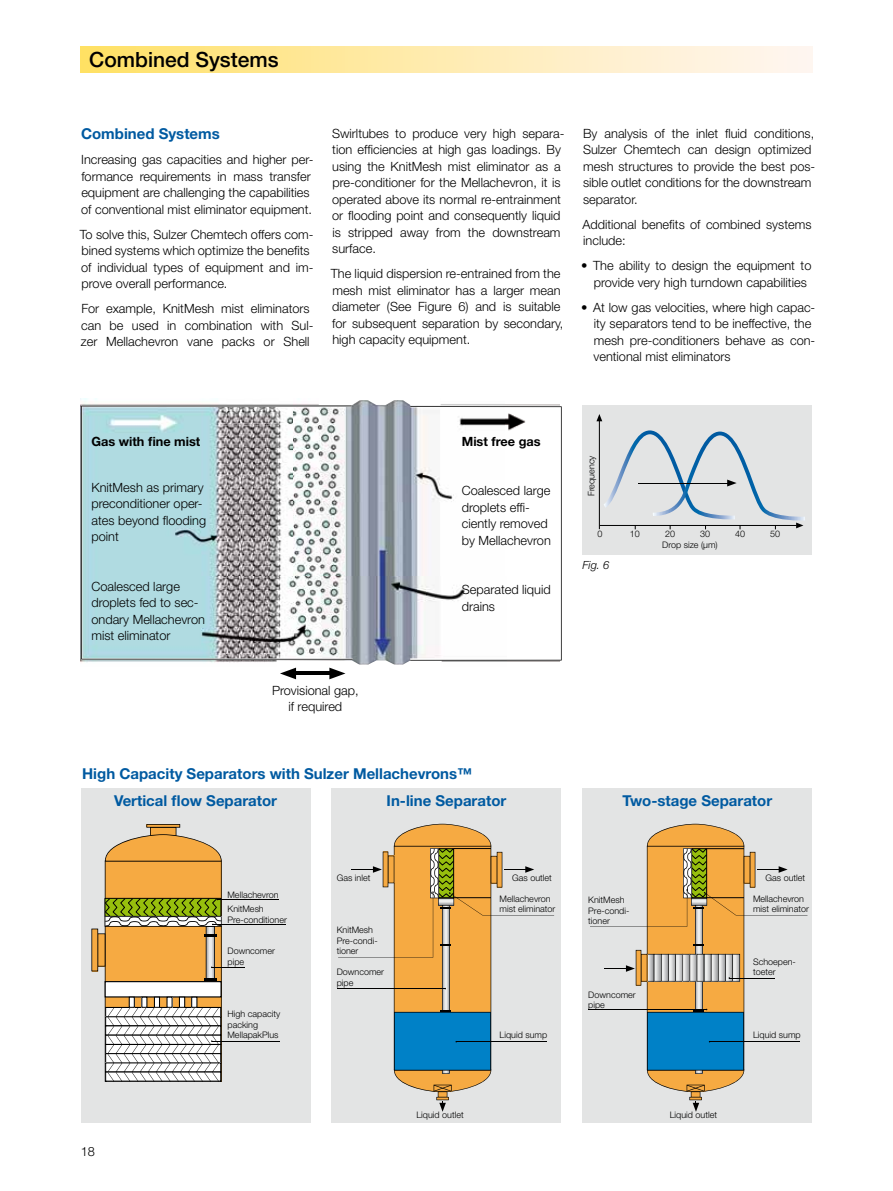
<style>
.page{position:relative;width:893px;height:1191px;background:#fff}
.page>*{position:absolute;margin:0;border:0;box-sizing:border-box;transform-origin:0 0}
.t1{font:500 21px "Helvetica Neue";color:#000}
.t2{font:700 15px "Helvetica Neue";color:#005aa1}
.t3{font:300 12.75px/16.5px "Helvetica Neue";color:#000}
.t4{font:700 12.75px "Helvetica Neue";color:#000}
.t5{font:italic 300 11.25px "Helvetica Neue";color:#000}
.t6{font:300 9px/10.5px "Helvetica Neue";color:#000}
</style>
<div class="page">
<div style="left:81px;top:788px;width:229px;height:335px;background:#e3e4e4"></div>
<div style="left:81px;top:47px;width:731px;height:25px;background:linear-gradient(to right,#ffe168,#fff6f5)"></div>
<img style="left:80px;top:399px;width:197px;height:264px">
<div style="left:332px;top:788px;width:229px;height:335px;background:#e3e4e4"></div>
<div style="left:583px;top:788px;width:229px;height:335px;background:#e3e4e4"></div>
<div style="left:583px;top:405px;width:229px;height:150px;background:#e3e4e4"></div>
<hr style="left:600px;top:525px;width:197px;height:1px;background:#000">
<hr style="left:599px;top:421px;width:1px;height:108px;background:#000">
<svg style="left:596px;top:414px;width:6px;height:7px"></svg>
<hr style="left:212px;top:967px;width:32px;height:1px;background:#000">
<hr style="left:218px;top:899px;width:61px;height:1px;background:#000">
<hr style="left:213px;top:924px;width:73px;height:1px;background:#000">
<hr style="left:212px;top:1041px;width:67px;height:1px;background:#000">
<svg style="left:91px;top:824px;width:131px;height:258px"></svg>
<hr style="left:337px;top:988px;width:108px;height:1px;background:#000">
<svg style="left:338px;top:823px;width:216px;height:288px"></svg>
<hr style="left:588px;top:1009px;width:119px;height:1px;background:#000">
<svg style="left:590px;top:823px;width:217px;height:288px"></svg>
<svg style="left:81px;top:405px;width:196px;height:254px;background:#a5c0c4"></svg>
<svg style="left:277px;top:400px;width:285px;height:279px"></svg>
<svg style="left:604px;top:430px;width:201px;height:99px"></svg>
<h1 class="t1" style="left:89px;top:47px;width:191px">Combined Systems</h1>
<p class="t2" style="left:81px;top:125px;width:140px">Combined Systems</p>
<p class="t3" style="left:81px;top:151px;width:234px">Increasing gas capacities and higher per&shy;formance requirements in mass transfer equipment are challenging the capabilities of conventional mist eliminator equipment.</p>
<p class="t3" style="left:80px;top:226px;width:235px">To solve this, Sulzer Chemtech offers com&shy;bined systems which optimize the benefits of individual types of equipment and im&shy;prove overall performance.</p>
<p class="t3" style="left:81px;top:300px;width:234px">For example, KnitMesh mist eliminators can be used in combination with Sul&shy;zer Mellachevron vane packs or Shell</p>
<p class="t3" style="left:332px;top:125px;width:234px">Swirltubes to produce very high separa&shy;tion efficiencies at high gas loadings. By using the KnitMesh mist eliminator as a pre-conditioner for the Mellachevron, it is operated above its normal re-entrainment or flooding point and consequently liquid is stripped away from the downstream surface.</p>
<p class="t3" style="left:331px;top:265px;width:234px">The liquid dispersion re-entrained from the mesh mist eliminator has a larger mean diameter (See Figure 6) and is suitable for subsequent separation by secondary, high capacity equipment.</p>
<p class="t3" style="left:583px;top:125px;width:234px">By analysis of the inlet fluid conditions, Sulzer Chemtech can design optimized mesh structures to provide the best pos&shy;sible outlet conditions for the downstream separator.</p>
<p class="t3" style="left:582px;top:216px;width:231px">Additional benefits of combined systems include:</p>
<p class="t3" style="left:594px;top:257px;width:219px;text-indent:-13px">• The ability to design the equipment to provide very high turndown capabilities</p>
<p class="t3" style="left:593px;top:299px;width:223px;text-indent:-12px">• At low gas velocities, where high capac&shy;ity separators tend to be ineffective, the mesh pre-conditioners behave as con&shy;ventional mist eliminators</p>
<p class="t4" style="left:91px;top:433px;width:111px">Gas with fine mist</p>
<p class="t3" style="left:91px;top:478px;width:116px">KnitMesh as primary preconditioner oper&shy;ates beyond flooding point</p>
<p class="t3" style="left:91px;top:577px;width:115px">Coalesced large droplets fed to sec&shy;ondary Mellachevron mist eliminator</p>
<p class="t3" style="left:272px;top:682px;width:88px;text-align:center">Provisional gap, if required</p>
<p class="t4" style="left:462px;top:433px;width:80px">Mist free gas</p>
<p class="t3" style="left:462px;top:482px;width:91px">Coalesced large droplets effi&shy;ciently removed by Mellachevron</p>
<p class="t3" style="left:462px;top:581px;width:91px">Separated liquid drains</p>
<p class="t2" style="left:82px;top:764px;width:391px">High Capacity Separators with Sulzer Mellachevrons™</p>
<p class="t6" style="left:586px;top:496px;width:42px;rotate:-90deg">Frequency</p>
<p class="t6" style="left:597px;top:529px;width:7px">0</p>
<p class="t6" style="left:630px;top:529px;width:12px">10</p>
<p class="t6" style="left:665px;top:529px;width:12px">20</p>
<p class="t6" style="left:700px;top:529px;width:12px">30</p>
<p class="t6" style="left:735px;top:529px;width:12px">40</p>
<p class="t6" style="left:770px;top:529px;width:12px">50</p>
<p class="t6" style="left:662px;top:539px;width:57px">Drop size (µm)</p>
<p class="t5" style="left:583px;top:558px;width:28px">Fig. 6</p>
<p class="t2" style="left:114px;top:791px;width:165px">Vertical flow Separator</p>
<p class="t2" style="left:387px;top:791px;width:121px">In-line Separator</p>
<p class="t2" style="left:622px;top:791px;width:151px">Two-stage Separator</p>
<p class="t3" style="left:81px;top:1143px;width:16px">18</p>
<p class="t6" style="left:227px;top:886px;width:53px;line-height:14.7px">Mellachevron<br>KnitMesh</p>
<p class="t6" style="left:227px;top:914px;width:61px">Pre-conditioner</p>
<p class="t6" style="left:227px;top:945px;width:49px">Downcomer pipe</p>
<p class="t6" style="left:227px;top:1008px;width:54px">High capacity packing<br>MellapakPlus</p>
<p class="t6" style="left:337px;top:872px;width:35px">Gas inlet</p>
<p class="t6" style="left:337px;top:924px;width:43px">KnitMesh<br>Pre-condi&shy;tioner</p>
<p class="t6" style="left:337px;top:966px;width:49px">Downcomer pipe</p>
<p class="t6" style="left:416px;top:1109px;width:49px">Liquid outlet</p>
<p class="t6" style="left:512px;top:872px;width:41px">Gas outlet</p>
<p class="t6" style="left:500px;top:893px;width:57px">Mellachevron mist eliminator</p>
<p class="t6" style="left:500px;top:1029px;width:49px">Liquid sump</p>
<p class="t6" style="left:588px;top:894px;width:43px">KnitMesh<br>Pre-condi&shy;tioner</p>
<p class="t6" style="left:588px;top:989px;width:49px">Downcomer pipe</p>
<p class="t6" style="left:670px;top:1109px;width:49px">Liquid outlet</p>
<p class="t6" style="left:765px;top:872px;width:41px">Gas outlet</p>
<p class="t6" style="left:753px;top:893px;width:57px">Mellachevron mist eliminator</p>
<p class="t6" style="left:753px;top:956px;width:44px">Schoepen&shy;toeter</p>
<p class="t6" style="left:753px;top:1029px;width:49px">Liquid sump</p>
</div>
